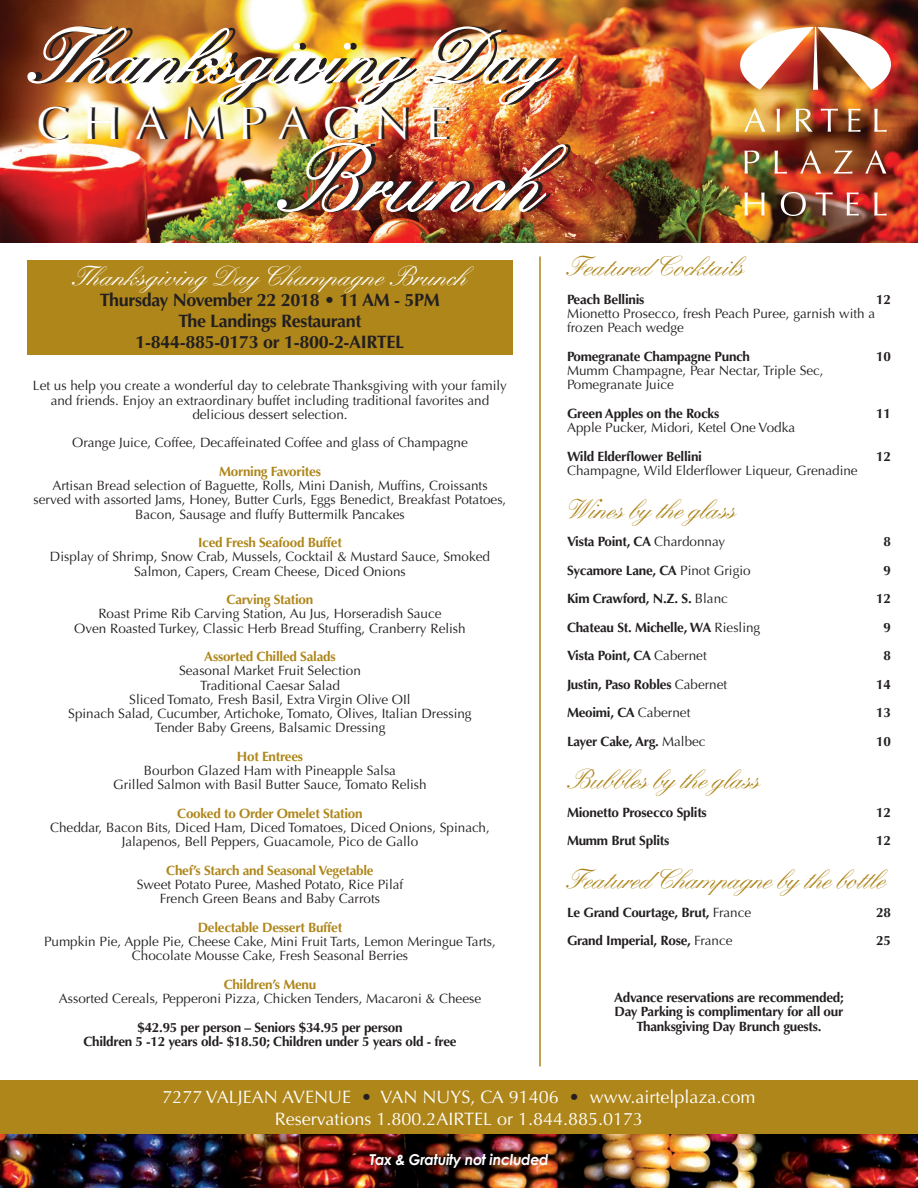
<style>
.page{position:relative;width:918px;height:1188px;background:#fff}
.page>*{position:absolute;margin:0;border:0;box-sizing:border-box;transform-origin:0 0}
.t1{font:500 92.7px "Kuenstler Script LT Std";color:#fff}
.t2{font:500 75.9px "Kuenstler Script LT Std";color:#fff}
.t3{font:46.35px "Optima";letter-spacing:.34em;color:#fff}
.t4{font:500 27px "Kuenstler Script LT Std";letter-spacing:-.02em;color:#ae861a}
.t5{font:500 27px "Kuenstler Script LT Std";color:#fff}
.t6{font:18px "Optima";color:#fff}
.t7{font:700 18px "Optima";letter-spacing:-.02em;color:#231f20}
.t8{font:italic 700 15px "Century Gothic";letter-spacing:-.02em;color:#fff;scale:.95 1}
.t9{font:13.5px/14.2px "Optima";color:#231f20;text-align:center}
.t10{font:700 13.5px "Optima";letter-spacing:-.02em;color:#231f20}
.t11{font:700 13.5px "Optima";letter-spacing:-.02em;color:#ae861a}
.s1{font-weight:400}
.s2{color:#231f20}
</style>
<div class="page">
<img style="left:0;top:1134px;width:918px;height:54px">
<img style="left:0;top:0;width:918px;height:243px">
<svg style="left:744px;top:108px;width:21px;height:24px"></svg>
<svg style="left:777px;top:109px;width:3px;height:23px"></svg>
<svg style="left:796px;top:109px;width:17px;height:23px"></svg>
<svg style="left:821px;top:109px;width:17px;height:23px"></svg>
<svg style="left:848px;top:109px;width:12px;height:23px"></svg>
<svg style="left:874px;top:109px;width:13px;height:23px"></svg>
<svg style="left:745px;top:151px;width:14px;height:23px"></svg>
<svg style="left:775px;top:151px;width:12px;height:23px"></svg>
<svg style="left:800px;top:150px;width:21px;height:24px"></svg>
<svg style="left:834px;top:151px;width:19px;height:23px"></svg>
<svg style="left:865px;top:150px;width:21px;height:24px"></svg>
<svg style="left:745px;top:192px;width:20px;height:24px"></svg>
<svg style="left:781px;top:192px;width:25px;height:24px"></svg>
<svg style="left:815px;top:192px;width:18px;height:24px"></svg>
<svg style="left:847px;top:192px;width:12px;height:24px"></svg>
<svg style="left:874px;top:192px;width:13px;height:24px"></svg>
<img style="left:740px;top:27px;width:151px;height:63px">
<div style="left:0;top:1080px;width:918px;height:54px;background:#ae861a"></div>
<img style="left:276px;top:142px;width:295px;height:71px">
<img style="left:27px;top:25px;width:538px;height:80px">
<hr style="left:539px;top:256px;width:2px;height:810px;background:#ae861a">
<div style="left:27px;top:260px;width:486px;height:95px;background:#ae861a"></div>
<p class="t2" style="left:30px;top:12px;width:525px">Thanksgiving Day</p>
<p class="t3" style="left:37px;top:96px;width:414px">CHAMPAGNE</p>
<p class="t1" style="left:277px;top:124px;width:265px">Brunch</p>
<p class="t4" style="left:567px;top:250px;width:179px">Featured Cocktails</p>
<p class="t10" style="left:567px;top:291px;width:79px">Peach Bellinis</p>
<p class="t10" style="left:876px;top:291px;width:16px">12</p>
<p class="t9" style="left:567px;top:307px;width:310px;text-align:left">Mionetto Prosecco, fresh Peach Puree, garnish with a frozen Peach wedge</p>
<p class="t10" style="left:567px;top:348px;width:185px">Pomegranate Champagne Punch</p>
<p class="t10" style="left:876px;top:348px;width:16px">10</p>
<p class="t9" style="left:567px;top:364px;width:258px;text-align:left">Mumm Champagne, Pear Nectar, Triple Sec,<br>Pomegranate Juice</p>
<p class="t10" style="left:567px;top:405px;width:154px">Green Apples on the Rocks</p>
<p class="t10" style="left:876px;top:405px;width:16px">11</p>
<p class="t9" style="left:567px;top:421px;width:230px">Apple Pucker, Midori, Ketel One Vodka</p>
<p class="t10" style="left:567px;top:448px;width:137px">Wild Elderflower Bellini</p>
<p class="t10" style="left:876px;top:448px;width:16px">12</p>
<p class="t9" style="left:567px;top:463px;width:292px">Champagne, Wild Elderflower Liqueur, Grenadine</p>
<p class="t4" style="left:567px;top:493px;width:170px">Wines by the glass</p>
<p class="t10" style="left:567px;top:534px;width:160px">Vista Point, CA <span class="s1">Chardonnay</span></p>
<p class="t10" style="left:883px;top:534px;width:9px">8</p>
<p class="t10" style="left:567px;top:562px;width:185px">Sycamore Lane, CA <span class="s1">Pinot Grigio</span></p>
<p class="t10" style="left:883px;top:562px;width:9px">9</p>
<p class="t10" style="left:567px;top:591px;width:162px">Kim Crawford, N.Z. S. <span class="s1">Blanc</span></p>
<p class="t10" style="left:876px;top:591px;width:16px">12</p>
<p class="t10" style="left:567px;top:619px;width:195px">Chateau St. Michelle, WA <span class="s1">Riesling</span></p>
<p class="t10" style="left:883px;top:619px;width:9px">9</p>
<p class="t10" style="left:567px;top:648px;width:141px">Vista Point, CA <span class="s1">Cabernet</span></p>
<p class="t10" style="left:883px;top:648px;width:9px">8</p>
<p class="t10" style="left:567px;top:676px;width:162px">Justin, Paso Robles <span class="s1">Cabernet</span></p>
<p class="t10" style="left:876px;top:676px;width:16px">14</p>
<p class="t10" style="left:567px;top:705px;width:125px">Meoimi, CA <span class="s1">Cabernet</span></p>
<p class="t10" style="left:876px;top:705px;width:16px">13</p>
<p class="t10" style="left:567px;top:733px;width:140px">Layer Cake, Arg. <span class="s1">Malbec</span></p>
<p class="t10" style="left:876px;top:733px;width:16px">10</p>
<p class="t4" style="left:567px;top:763px;width:194px">Bubbles by the glass</p>
<p class="t10" style="left:567px;top:804px;width:141px">Mionetto Prosecco Splits</p>
<p class="t10" style="left:876px;top:804px;width:16px">12</p>
<p class="t10" style="left:567px;top:833px;width:104px">Mumm Brut Splits</p>
<p class="t10" style="left:876px;top:833px;width:16px">12</p>
<p class="t4" style="left:567px;top:863px;width:320px">Featured Champagne by the bottle</p>
<p class="t10" style="left:567px;top:904px;width:186px">Le Grand Courtage, Brut, <span class="s1">France</span></p>
<p class="t10" style="left:876px;top:904px;width:16px">28</p>
<p class="t10" style="left:567px;top:933px;width:167px">Grand Imperial, Rose, <span class="s1">France</span></p>
<p class="t10" style="left:876px;top:933px;width:16px">25</p>
<p class="t5" style="left:73px;top:261px;width:395px">Thanksgiving Day Champagne Brunch</p>
<p class="t7" style="left:100px;top:290px;width:341px">Thursday November 22 2018 • 11 AM - 5PM</p>
<p class="t7" style="left:178px;top:311px;width:184px">The Landings Restaurant</p>
<p class="t7" style="left:136px;top:332px;width:270px">1-844-885-0173 or 1-800-2-AIRTEL</p>
<p class="t9" style="left:33px;top:379px;width:476px">Let us help you create a wonderful day to celebrate Thanksgiving with your family and friends. Enjoy an extraordinary buffet including traditional favorites and delicious dessert selection.</p>
<p class="t9" style="left:72px;top:436px;width:397px">Orange Juice, Coffee, Decaffeinated Coffee and glass of Champagne</p>
<p class="t11" style="left:219px;top:463px;width:103px">Morning Favorites</p>
<p class="t9" style="left:52px;top:479px;width:437px">Artisan Bread selection of Baguette, Rolls, Mini Danish, Muffins, Croissants</p>
<p class="t9" style="left:34px;top:493px;width:474px">served with assorted Jams, Honey, Butter Curls, Eggs Benedict, Breakfast Potatoes,<br>Bacon, Sausage and fluffy Buttermilk Pancakes</p>
<p class="t11" style="left:198px;top:535px;width:145px">Iced Fresh Seafood Buffet</p>
<p class="t9" style="left:50px;top:550px;width:442px">Display of Shrimp, Snow Crab, Mussels, Cocktail &amp; Mustard Sauce, Smoked<br>Salmon, Capers, Cream Cheese, Diced Onions</p>
<p class="t11" style="left:227px;top:592px;width:88px">Carving Station</p>
<p class="t9" style="left:98px;top:607px;width:345px">Roast Prime Rib Carving Station, Au Jus, Horseradish Sauce</p>
<p class="t9" style="left:74px;top:621px;width:393px">Oven Roasted Turkey, Classic Herb Bread Stuffing, Cranberry Relish</p>
<p class="t11" style="left:204px;top:649px;width:133px">Assorted Chilled Salads</p>
<p class="t9" style="left:179px;top:664px;width:183px">Seasonal Market Fruit Selection</p>
<p class="t9" style="left:200px;top:678px;width:141px">Traditional Caesar Salad</p>
<p class="t9" style="left:129px;top:692px;width:283px">Sliced Tomato, Fresh Basil, Extra Virgin Olive OIl</p>
<p class="t9" style="left:68px;top:707px;width:405px">Spinach Salad, Cucumber, Artichoke, Tomato, Olives, Italian Dressing</p>
<p class="t9" style="left:155px;top:721px;width:232px">Tender Baby Greens, Balsamic Dressing</p>
<p class="t11" style="left:237px;top:748px;width:68px">Hot Entrees</p>
<p class="t9" style="left:144px;top:764px;width:254px">Bourbon Glazed Ham with Pineapple Salsa</p>
<p class="t9" style="left:113px;top:778px;width:315px">Grilled Salmon with Basil Butter Sauce, Tomato Relish</p>
<p class="t11" style="left:177px;top:805px;width:187px">Cooked to Order Omelet Station</p>
<p class="t9" style="left:50px;top:821px;width:441px">Cheddar, Bacon Bits, Diced Ham, Diced Tomatoes, Diced Onions, Spinach,<br>Jalapenos, Bell Peppers, Guacamole, Pico de Gallo</p>
<p class="t11" style="left:166px;top:862px;width:209px">Chef’s Starch and Seasonal Vegetable</p>
<p class="t9" style="left:137px;top:878px;width:268px">Sweet Potato Puree, Mashed Potato, Rice Pilaf</p>
<p class="t9" style="left:160px;top:892px;width:222px">French Green Beans and Baby Carrots</p>
<p class="t11" style="left:198px;top:919px;width:146px">Delectable Dessert Buffet</p>
<p class="t9" style="left:44px;top:935px;width:453px">Pumpkin Pie, Apple Pie, Cheese Cake, Mini Fruit Tarts, Lemon Meringue Tarts,<br>Chocolate Mousse Cake, Fresh Seasonal Berries</p>
<p class="t11" style="left:224px;top:976px;width:94px">Children’s Menu</p>
<p class="t9" style="left:59px;top:992px;width:424px">Assorted Cereals, Pepperoni Pizza, Chicken Tenders, Macaroni &amp; Cheese</p>
<p class="t10" style="left:137px;top:1019px;width:267px">$42.95 per person – Seniors $34.95 per person</p>
<p class="t10" style="left:83px;top:1033px;width:375px">Children 5 -12 years old- $18.50; Children under 5 years old - free</p>
<p class="t6" style="left:163px;top:1086px;width:594px">7277 VALJEAN AVENUE <span class="s2">•</span> VAN NUYS, CA 91406 <span class="s2">•</span> www.airtelplaza.com</p>
<p class="t6" style="left:275px;top:1108px;width:370px">Reservations 1.800.2AIRTEL or 1.844.885.0173</p>
<p class="t10" style="left:614px;top:990px;width:231px">Advance reservations are recommended;</p>
<p class="t10" style="left:615px;top:1004px;width:230px">Day Parking is complimentary for all our</p>
<p class="t10" style="left:637px;top:1018px;width:186px">Thanksgiving Day Brunch guests.</p>
<p class="t8" style="left:369px;top:1150px;width:190px">Tax &amp; Gratuity not included</p>
</div>
